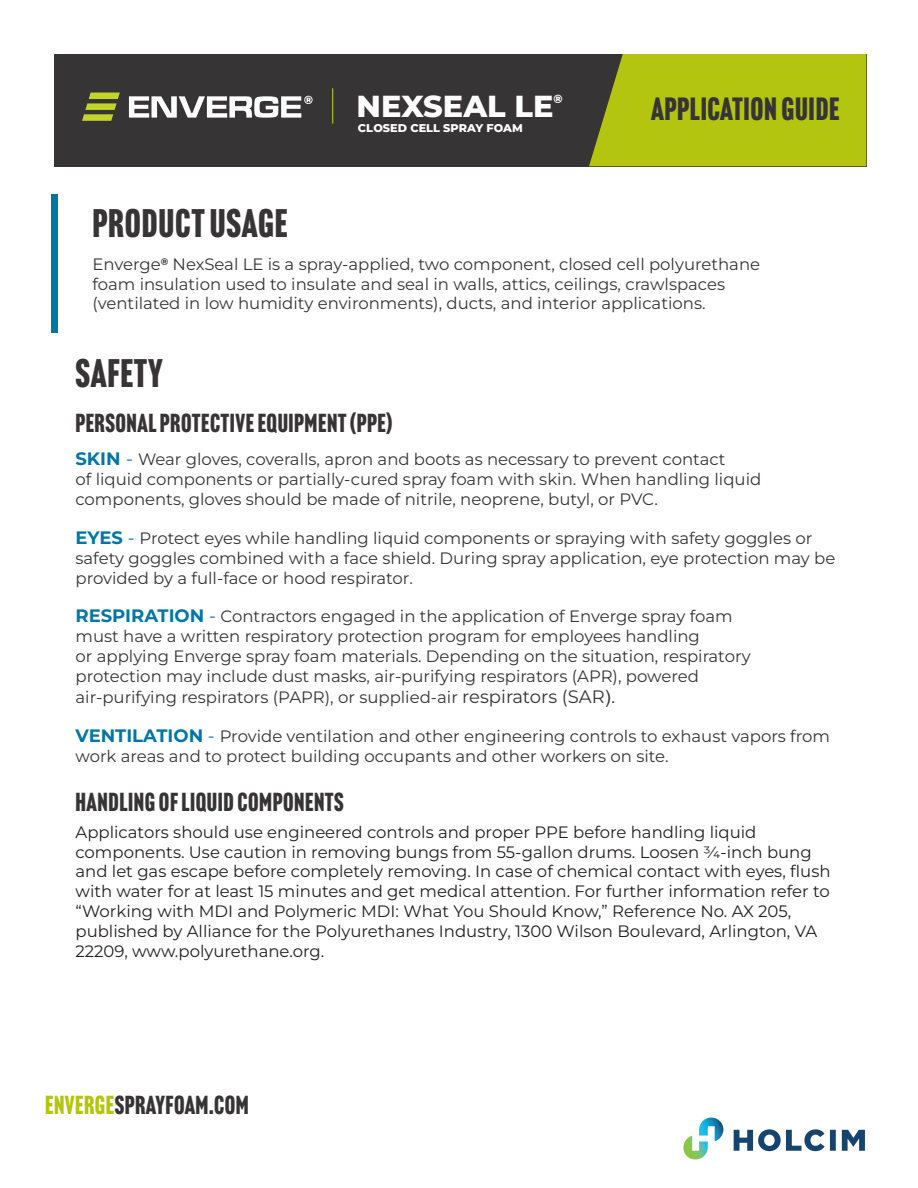
<style>
.page{position:relative;width:918px;height:1188px;background:#fff}
.page>*{position:absolute;margin:0;border:0;box-sizing:border-box;transform-origin:0 0}
.t1{font:39px "Headline Gothic ATF";letter-spacing:.02em;color:#363434}
.t2{font:31.5px "Headline Gothic ATF";letter-spacing:.02em;color:#363434}
.t3{font:800 30.3px "Montserrat";color:#fff}
.t4{font:25.5px "Headline Gothic ATF";letter-spacing:.02em;color:#363434}
.t5{font:16.5px/19.8px "Montserrat";color:#363434}
.t6{font:16.5px/19.8px "Montserrat";color:#231f20}
.t7{font:800 11.85px "Montserrat";color:#fff}
.t8{font:800 11.25px "Montserrat";color:#fff}
.s1{font-weight:700;font-size:18px;color:#0076a7}
.s2{font-size:18px;color:#0076a7}
.s3{font-size:18px}
.s4{font-family:"Arial";font-size:18px}
.s5{color:#b3c50e}
</style>
<div class="page">
<svg style="left:734px;top:1129px;width:131px;height:22px"></svg>
<svg style="left:683px;top:1118px;width:40px;height:41px"></svg>
<div style="left:54px;top:54px;width:812px;height:112px;background:#363434"></div>
<div style="left:589px;top:54px;width:277px;height:112px;background:#b3c50e"></div>
<hr style="left:332px;top:88px;width:1px;height:36px;background:#b3c635">
<svg style="left:82px;top:93px;width:38px;height:28px"></svg>
<svg style="left:129px;top:96px;width:184px;height:22px"></svg>
<div style="left:52px;top:194px;width:6px;height:139px;background:#0076a7"></div>
<p class="t7" style="left:554px;top:91px;width:11px">®</p>
<h3 class="t3" style="left:357px;top:86px;width:199px">NEXSEAL LE</h3>
<h2 class="t2" style="left:651px;top:91px;width:190px">APPLICATION GUIDE</h2>
<p class="t8" style="left:358px;top:120px;width:166px">CLOSED CELL SPRAY FOAM</p>
<p class="t1" style="left:92px;top:200px;width:196px">PRODUCT USAGE</p>
<p class="t5" style="left:92px;top:254px;width:669px">Enverge<sup>®</sup> NexSeal LE is a spray-applied, two component, closed cell polyurethane foam insulation used to insulate and seal in walls, attics, ceilings, crawlspaces (ventilated in low humidity environments), ducts, and interior applications.</p>
<p class="t1" style="left:76px;top:350px;width:89px">SAFETY</p>
<p class="t4" style="left:76px;top:408px;width:318px">PERSONAL PROTECTIVE EQUIPMENT (PPE)</p>
<p class="t5" style="left:76px;top:449px;width:687px"><span class="s1">SKIN</span> <span class="s2">-</span> Wear gloves, coveralls, apron and boots as necessary to prevent contact<br>of liquid components or partially-cured spray foam with skin. When handling liquid components, gloves should be made of nitrile, neoprene, butyl, or PVC.</p>
<p class="t5" style="left:76px;top:528px;width:761px"><span class="s1">EYES</span> <span class="s2">-</span> Protect eyes while handling liquid components or spraying with safety goggles or safety goggles combined with a face shield. During spray application, eye protection may be provided by a full-face or hood respirator.</p>
<p class="t5" style="left:76px;top:606px;width:677px"><span class="s1">RESPIRATION</span> <span class="s2">-</span> Contractors engaged in the application of Enverge spray foam must have a written respiratory protection program for employees handling<br>or applying Enverge spray foam materials. Depending on the situation, respiratory protection may include dust masks, air-purifying respirators (APR), powered</p>
<p class="t5" style="left:76px;top:687px;width:542px">air-purifying respirators (PAPR), or supplied-air <span class="s3">respirators (SAR</span><span class="s4">).</span></p>
<p class="t5" style="left:76px;top:726px;width:756px"><span class="s1">VENTILATION</span> <span class="s2">-</span> Provide ventilation and other engineering controls to exhaust vapors from work areas and to protect building occupants and other workers on site.</p>
<p class="t4" style="left:76px;top:787px;width:270px">HANDLING OF LIQUID COMPONENTS</p>
<p class="t6" style="left:76px;top:822px;width:757px">Applicators should use engineered controls and proper PPE before handling liquid components. Use caution in removing bungs from 55-gallon drums. Loosen ¾-inch bung and let gas escape before completely removing. In case of chemical contact with eyes, flush with water for at least 15 minutes and get medical attention. For further information refer to “Working with MDI and Polymeric MDI: What You Should Know,” Reference No. AX 205, published by Alliance for the Polyurethanes Industry, 1300 Wilson Boulevard, Arlington, VA 22209, www.polyurethane.org.</p>
<h3 class="t4" style="left:45px;top:1090px;width:205px"><span class="s5">ENVERGE</span>SPRAYFOAM.COM</h3>
</div>
